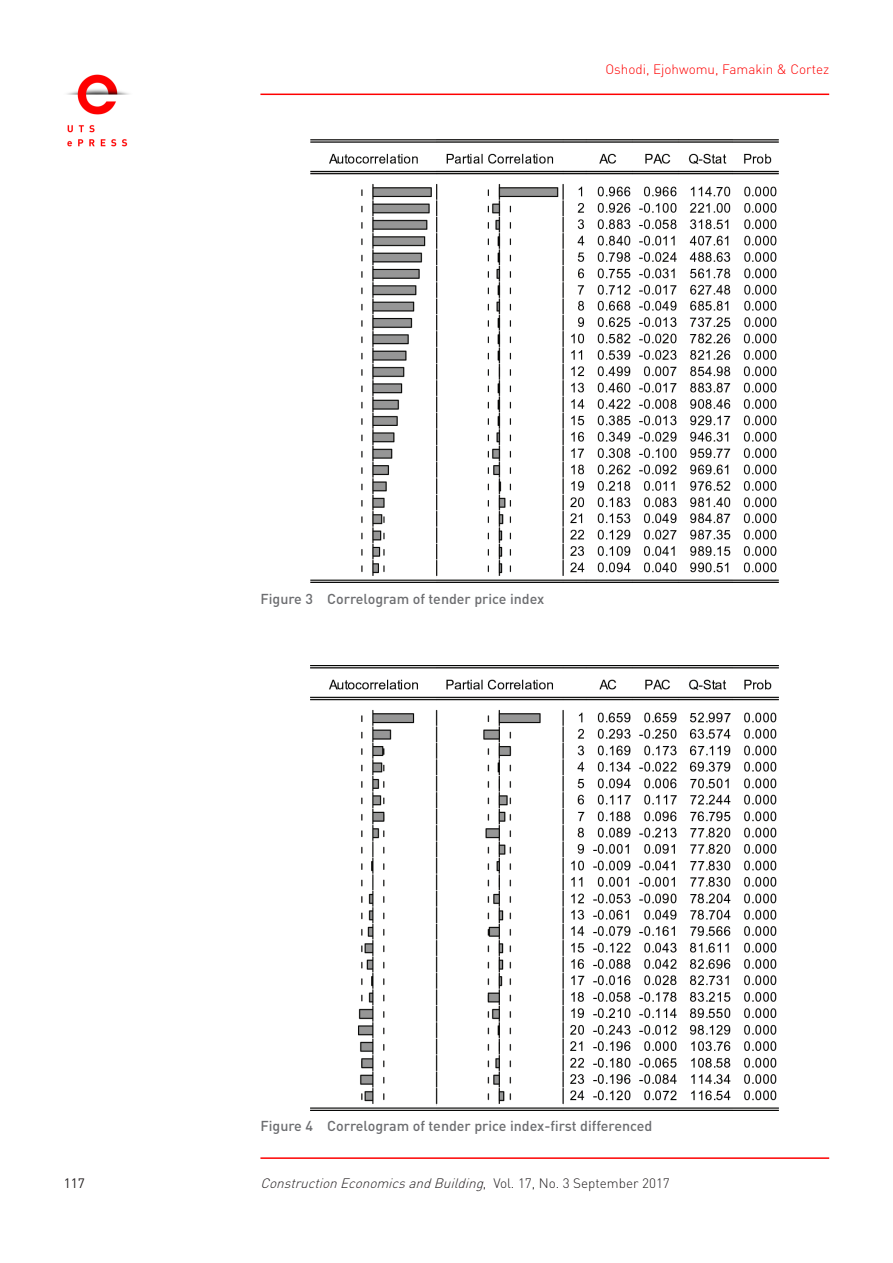
<style>
.page{position:relative;width:893px;height:1263px;background:#fff}
.page>*{position:absolute;margin:0;border:0;box-sizing:border-box;transform-origin:0 0}
.t1{font:500 14.25px "DIN";color:#6c6d70}
.t2{font:italic 300 13.5px "DIN Pro";color:#231f20}
.t3{font:300 13.5px "DIN Pro";color:#fe0000}
.t4{font:13.5px "DIN Pro";color:#231f20}
.s1{font-style:normal}
</style>
<div class="page">
<hr style="left:260px;top:1157px;width:569px;height:2px;background:#fe0000">
<img style="left:311px;top:139px;width:468px;height:444px">
<img style="left:311px;top:666px;width:468px;height:444px">
<img style="left:67px;top:74px;width:62px;height:73px">
<hr style="left:260px;top:94px;width:569px;height:1px;background:#fe0000">
<p class="t3" style="left:605px;top:60px;width:225px">Oshodi, Ejohwomu, Famakin &amp; Cortez</p>
<p class="t1" style="left:260px;top:589px;width:285px">Figure 3 Correlogram of tender price index</p>
<p class="t1" style="left:260px;top:1116px;width:393px">Figure 4 Correlogram of tender price index-first differenced</p>
<p class="t4" style="left:64px;top:1174px;width:23px">117</p>
<p class="t2" style="left:260px;top:1174px;width:411px">ConstructionEconomicsandBuilding<span class="s1">, Vo l . 1 7 , N o . 3 S e p t e m b e r 2 0 1 7</span></p>
</div>
